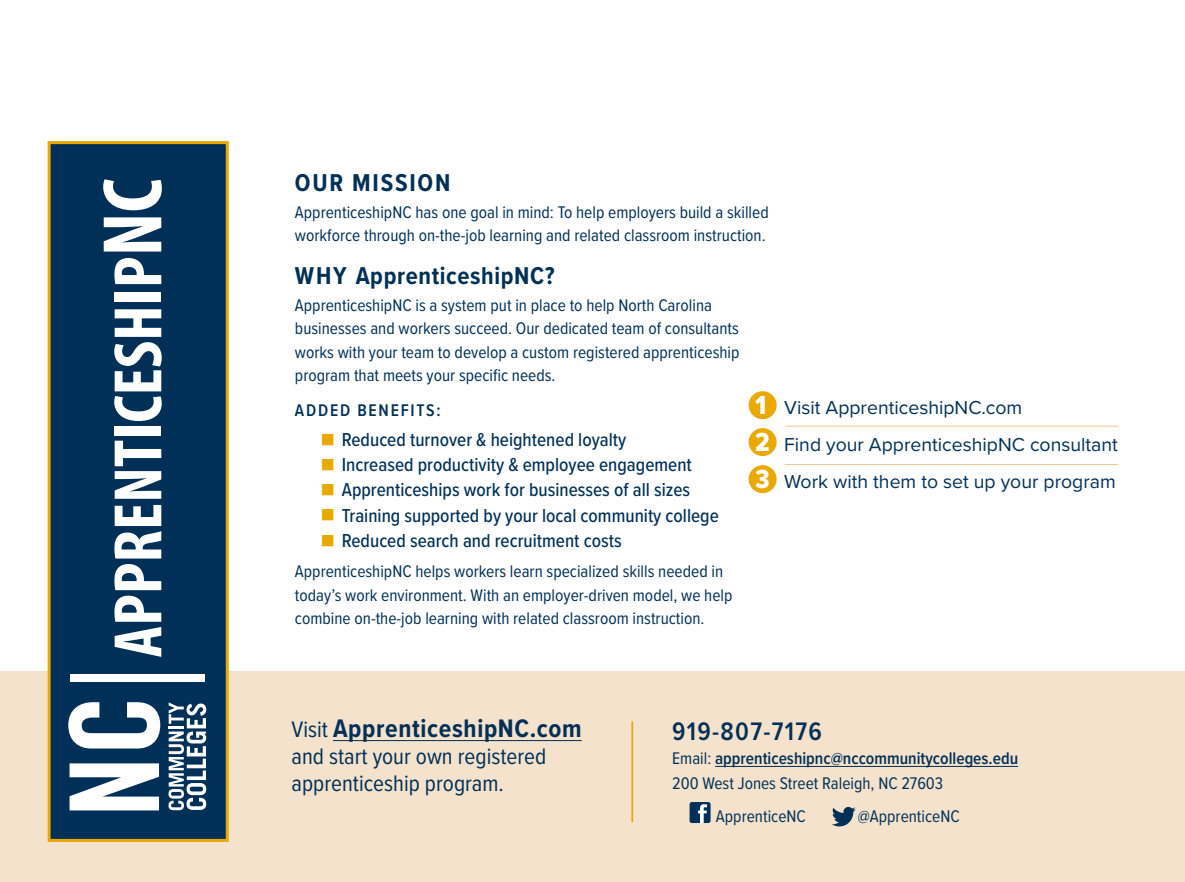
<style>
.page{position:relative;width:1185px;height:882px;background:#fff}
.page>*{position:absolute;margin:0;border:0;box-sizing:border-box;transform-origin:0 0}
.t1{font:700 26.25px "Proxima Nova Cond";letter-spacing:.025em;color:#003057}
.t2{font:600 26.25px "Proxima Nova Cond";letter-spacing:.05em;color:#003057}
.t3{font:700 25.2px "Proxima Nova Cond";letter-spacing:.025em;color:#003057}
.t4{font:700 25.2px "Proxima Nova Cond";letter-spacing:.07em;color:#003057}
.t5{font:23.28px/27.1px "Proxima Nova Cond";color:#003057}
.t6{font:500 19.43px/25.2px "Proxima Nova Cond";color:#003057}
.t7{font:19.43px/36.9px "Proxima Nova";color:#003057}
.t8{font:17.5px/23.3px "Proxima Nova Cond";color:#003057}
.t9{font:600 17.5px/24.5px "Proxima Nova Cond";color:#003057}
.t10{font:600 17.5px "Proxima Nova Cond";letter-spacing:.1em;color:#003057}
.s1{font-family:"Proxima Nova Cond Extrabld";font-size:27.12px;color:#fff}
.s2{font-weight:400;font-size:23.28px}
.s3{font-weight:400}
</style>
<div class="page">
<div style="left:0;top:672px;width:1184px;height:210px;background:#f5e2cc"></div>
<div style="left:49px;top:143px;width:178px;height:697px;background:#003057"></div>
<svg style="left:168px;top:702px;width:38px;height:108px"></svg>
<svg style="left:70px;top:763px;width:89px;height:47px"></svg>
<svg style="left:68px;top:702px;width:92px;height:47px"></svg>
<div style="left:70px;top:675px;width:134px;height:7px;background:#fff"></div>
<svg style="left:114px;top:596px;width:47px;height:61px"></svg>
<svg style="left:114px;top:505px;width:47px;height:85px"></svg>
<svg style="left:115px;top:441px;width:46px;height:58px"></svg>
<div style="left:115px;top:427px;width:46px;height:9px;background:#fff"></div>
<svg style="left:114px;top:309px;width:48px;height:112px"></svg>
<div style="left:115px;top:292px;width:46px;height:9px;background:#fff"></div>
<svg style="left:114px;top:258px;width:47px;height:26px"></svg>
<svg style="left:104px;top:217px;width:57px;height:35px"></svg>
<svg style="left:103px;top:179px;width:59px;height:31px"></svg>
<div style="left:48px;top:141px;width:181px;height:701px;border:3px solid #eaa900"></div>
<div style="left:748px;top:428px;width:28px;height:28px;background:#eaa900;border-radius:50%"></div>
<div style="left:748px;top:391px;width:28px;height:28px;background:#eaa900;border-radius:50%"></div>
<div style="left:748px;top:465px;width:28px;height:28px;background:#eaa900;border-radius:50%"></div>
<hr style="left:784px;top:426px;width:334px;height:1px;background:#efc893">
<hr style="left:784px;top:464px;width:334px;height:1px;background:#efc893">
<hr style="left:715px;top:766px;width:303px;height:1px;background:#003057">
<hr style="left:333px;top:740px;width:249px;height:1px;background:#003057">
<div style="left:689px;top:802px;width:21px;height:21px;background:#003057;border-radius:2px"></div>
<svg style="left:698px;top:804px;width:9px;height:19px"></svg>
<svg style="left:832px;top:807px;width:23px;height:19px"></svg>
<hr style="left:631px;top:721px;width:2px;height:101px;background:#eaa900">
<h2 class="t4" style="left:295px;top:167px;width:157px">OUR MISSION</h2>
<p class="t8" style="left:295px;top:200px;width:475px">ApprenticeshipNC has one goal in mind: To help employers build a skilled workforce through on-the-job learning and related classroom instruction.</p>
<h2 class="t3" style="left:295px;top:261px;width:261px">WHY ApprenticeshipNC?</h2>
<p class="t8" style="left:295px;top:293px;width:446px">ApprenticeshipNC is a system put in place to help North Carolina businesses and workers succeed. Our dedicated team of consultants works with your team to develop a custom registered apprenticeship program that meets your specific needs.</p>
<p class="t10" style="left:295px;top:400px;width:147px">ADDED BENEFITS:</p>
<p class="t7" style="left:755px;top:390px;width:364px"><span class="s1">1</span> Visit ApprenticeshipNC.com<br><span class="s1">2</span> Find your ApprenticeshipNC consultant<br><span class="s1">3</span> Work with them to set up your program</p>
<p class="t6" style="left:342px;top:426px;width:378px">Reduced turnover &amp; heightened loyalty<br>Increased productivity &amp; employee engagement Apprenticeships work for businesses of all sizes Training supported by your local community college Reduced search and recruitment costs</p>
<p class="t8" style="left:295px;top:559px;width:439px">ApprenticeshipNC helps workers learn specialized skills needed in today’s work environment. With an employer-driven model, we help combine on-the-job learning with related classroom instruction.</p>
<h1 class="t1" style="left:291px;top:713px;width:292px"><span class="s2">Visit</span> ApprenticeshipNC.com</h1>
<h3 class="t5" style="left:291px;top:742px;width:256px">and start your own registered apprenticeship program.</h3>
<h1 class="t2" style="left:672px;top:715px;width:151px">919-807-7176</h1>
<p class="t9" style="left:672px;top:746px;width:347px"><span class="s3">Email:</span> apprenticeshipnc@nccommunitycolleges.edu<br><span class="s3">200 West Jones Street Raleigh, NC 27603</span></p>
<p class="t8" style="left:716px;top:803px;width:91px">ApprenticeNC</p>
<p class="t8" style="left:857px;top:803px;width:103px">@ApprenticeNC</p>
</div>
